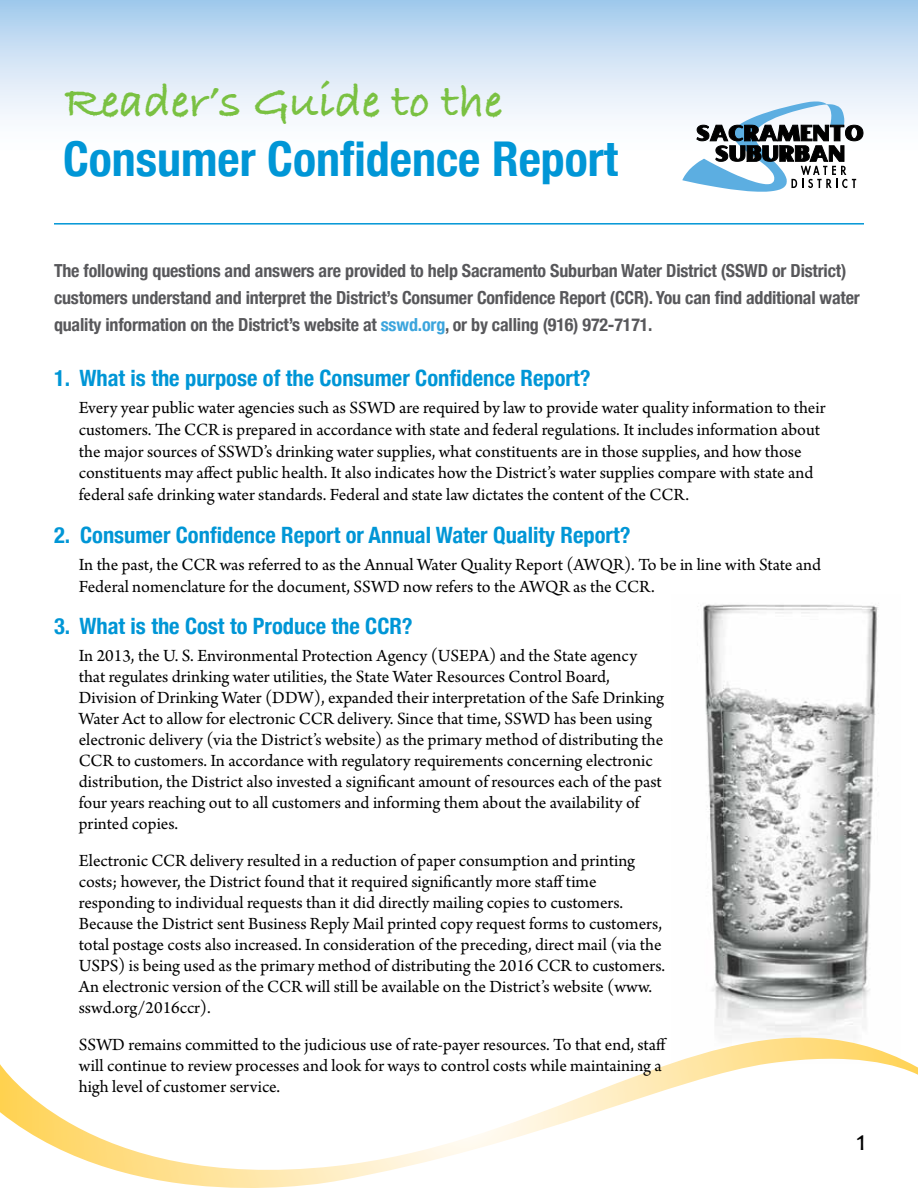
<style>
.page{position:relative;width:918px;height:1188px;background:#fff}
.page>*{position:absolute;margin:0;border:0;box-sizing:border-box;transform-origin:0 0}
.t1{font:700 condensed 48px "Helvetica Neue";color:#0096d6}
.t2{font:700 48px "Bradley Hand ITCTT";color:#7ac142}
.t3{font:28.5px "Candara";color:#000}
.t4{font:700 condensed 22.5px "Helvetica Neue";color:#0096d6}
.t5{font:18px/21px "Arno Pro";color:#000}
.t6{font:700 condensed 18px/27px "Helvetica Neue";letter-spacing:-.01em;color:#58585b}
.s1{color:#3ca5dd}
</style>
<div class="page">
<img style="left:697px;top:604px;width:181px;height:434px">
<svg style="left:0;top:1038px;width:918px;height:150px"></svg>
<div style="left:0;top:0;width:918px;height:160px;background:linear-gradient(to bottom,#aaceed,#fff)"></div>
<svg style="left:682px;top:102px;width:181px;height:90px"></svg>
<hr style="left:54px;top:223px;width:810px;height:2px;background:#0096d6">
<h1 class="t2" style="left:64px;top:65px;width:440px">Reader’s Guide to the</h1>
<h1 class="t1" style="left:63px;top:119px;width:557px">Consumer Confidence Report</h1>
<p class="t6" style="left:54px;top:256px;width:807px">The following questions and answers are provided to help Sacramento Suburban Water District (SSWD or District) customers understand and interpret the District’s Consumer Confidence Report (CCR). You can find additional water quality information on the District’s website at <span class="s1">sswd.org</span>, or by calling (916) 972-7171.</p>
<p class="t4" style="left:54px;top:360px;width:538px">1. What is the purpose of the Consumer Confidence Report?</p>
<p class="t5" style="left:79px;top:398px;width:748px;line-height:21.6px">Every year public water agencies such as SSWD are required by law to provide water quality information to their customers. The CCR is prepared in accordance with state and federal regulations. It includes information about the major sources of SSWD’s drinking water supplies, what constituents are in those supplies, and how those constituents may affect public health. It also indicates how the District’s water supplies compare with state and federal safe drinking water standards. Federal and state law dictates the content of the CCR.</p>
<p class="t4" style="left:54px;top:516px;width:578px">2. Consumer Confidence Report or Annual Water Quality Report?</p>
<p class="t5" style="left:79px;top:555px;width:744px;line-height:21.6px">In the past, the CCR was referred to as the Annual Water Quality Report (AWQR). To be in line with State and<br>Federal nomenclature for the document, SSWD now refers to the AWQR as the CCR.</p>
<p class="t4" style="left:54px;top:608px;width:360px">3. What is the Cost to Produce the CCR?</p>
<p class="t5" style="left:79px;top:646px;width:587px">In 2013, the U. S. Environmental Protection Agency (USEPA) and the State agency that regulates drinking water utilities, the State Water Resources Control Board, Division of Drinking Water (DDW), expanded their interpretation of the Safe Drinking Water Act to allow for electronic CCR delivery. Since that time, SSWD has been using electronic delivery (via the District’s website) as the primary method of distributing the CCR to customers. In accordance with regulatory requirements concerning electronic distribution, the District also invested a significant amount of resources each of the past four years reaching out to all customers and informing them about the availability of printed copies.</p>
<p class="t5" style="left:79px;top:851px;width:588px">Electronic CCR delivery resulted in a reduction of paper consumption and printing costs; however, the District found that it required significantly more staff time responding to individual requests than it did directly mailing copies to customers.<br>Because the District sent Business Reply Mail printed copy request forms to customers, total postage costs also increased. In consideration of the preceding, direct mail (via the USPS) is being used as the primary method of distributing the 2016 CCR to customers.<br>An electronic version of the CCR will still be available on the District’s website (www. sswd.org/2016ccr).</p>
<p class="t5" style="left:79px;top:1035px;width:590px">SSWD remains committed to the judicious use of rate-payer resources. To that end, staff will continue to review processes and look for ways to control costs while maintaining a high level of customer service.</p>
<h2 class="t3" style="left:856px;top:1123px;width:11px">1</h2>
</div>
